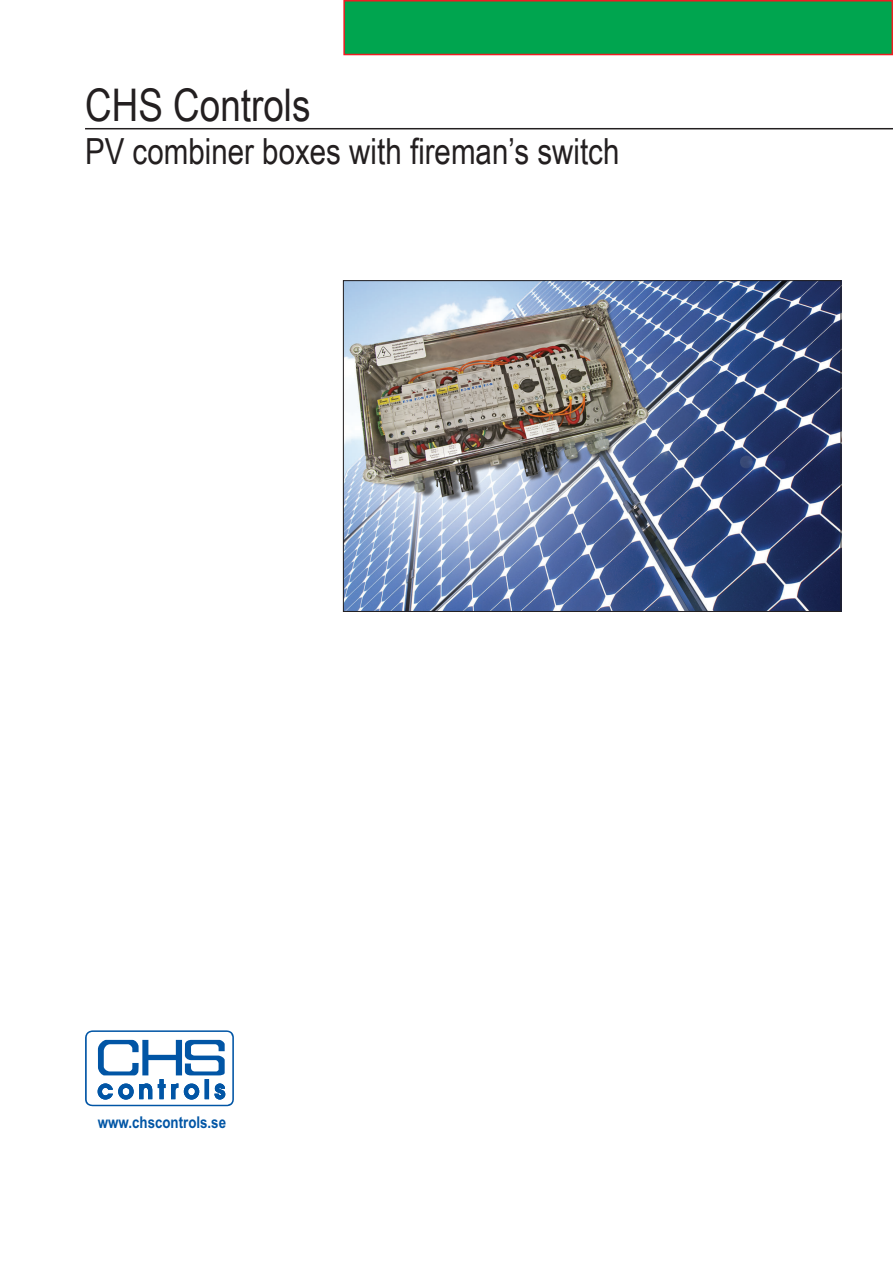
<style>
.page{position:relative;width:893px;height:1263px;background:#fff}
.page>*{position:absolute;margin:0;border:0;box-sizing:border-box;transform-origin:0 0}
.t1{font:45px "Arial Narrow";color:#231f20}
.t2{font:36px "Arial Narrow";color:#231f20}
.t3{font:700 16.2px "Arial Narrow";color:#0155a5}
</style>
<div class="page">
<hr style="left:85px;top:128px;width:808px;height:1px;background:#231f20">
<div style="left:344px;top:1px;width:548px;height:54px;background:#00a54f"></div>
<div style="left:343px;top:0;width:550px;height:55px;border:2px solid #ee1d23"></div>
<svg style="left:85px;top:1030px;width:149px;height:76px"></svg>
<img style="left:345px;top:282px;width:494px;height:328px">
<p class="t1" style="left:85px;top:79px;width:227px">CHS Controls</p>
<p class="t2" style="left:85px;top:131px;width:536px">PV combiner boxes with fireman’s switch</p>
<p class="t3" style="left:98px;top:1112px;width:130px">www.chscontrols.se</p>
</div>
